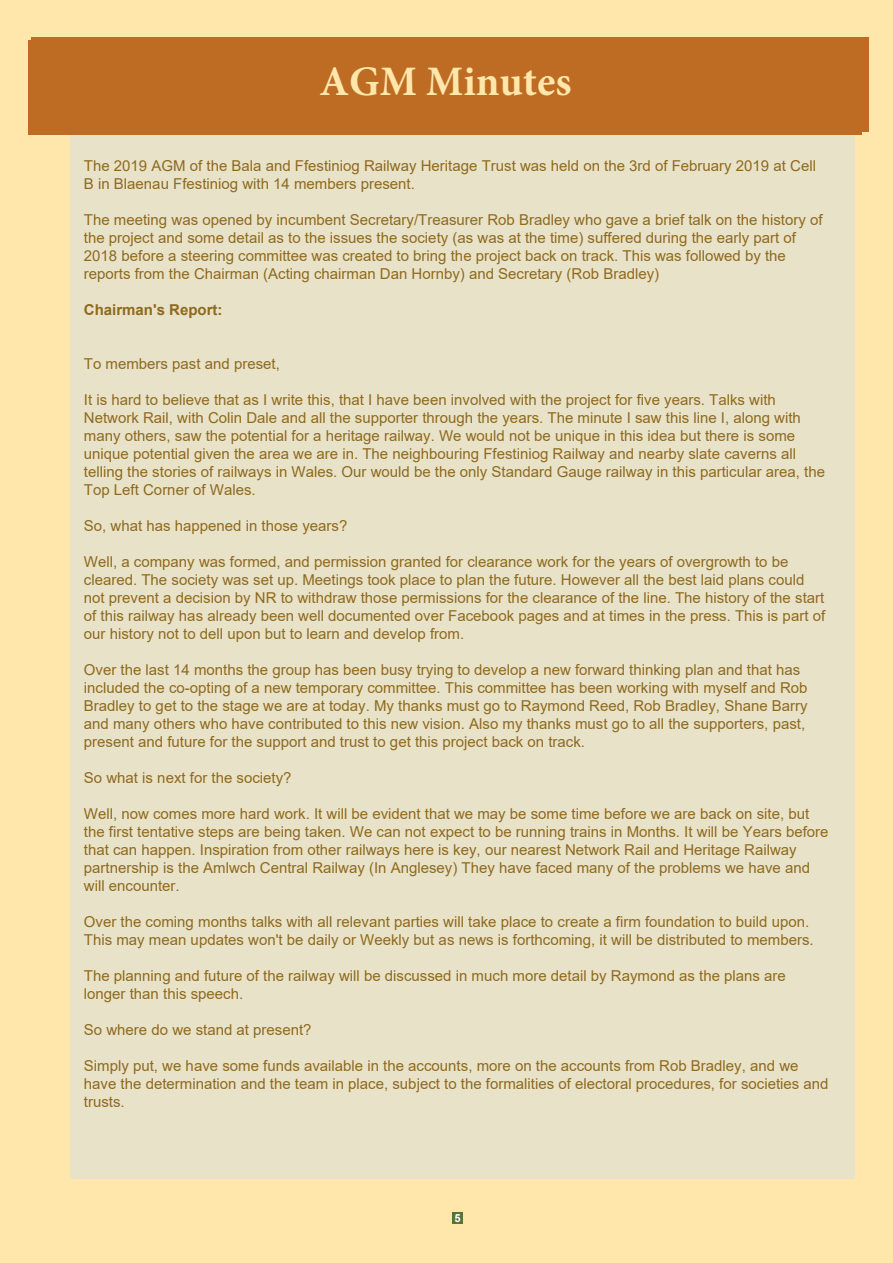
<style>
.page{position:relative;width:893px;height:1263px;background:#ffe7ab}
.page>*{position:absolute;margin:0;border:0;box-sizing:border-box;transform-origin:0 0}
.t1{font:700 42px "Minion Pro";color:#ffe7ab}
.t2{font:15px/18px "Arial";color:#8f691e}
.t3{font:700 15px "Arial";color:#8f691e}
.t4{font:700 11.25px "Arial";color:#fff}
</style>
<div class="page">
<div style="left:70px;top:83px;width:785px;height:1095px;background:#e8e3c8"></div>
<div style="left:452px;top:1212px;width:11px;height:11px;background:#577435"></div>
<div style="left:28px;top:40px;width:833px;height:94px;background:#be6c23"></div>
<div style="left:31px;top:37px;width:837px;height:94px;background:#be6c23"></div>
<h1 class="t1" style="left:320px;top:52px;width:254px">AGM Minutes</h1>
<p class="t2" style="left:84px;top:156px;width:733px">The 2019 AGM of the Bala and Ffestiniog Railway Heritage Trust was held on the 3rd of February 2019 at Cell<br>B in Blaenau Ffestiniog with 14 members present.</p>
<p class="t2" style="left:84px;top:210px;width:740px">The meeting was opened by incumbent Secretary/Treasurer Rob Bradley who gave a brief talk on the history of the project and some detail as to the issues the society (as was at the time) suffered during the early part of 2018 before a steering committee was created to bring the project back on track. This was followed by the reports from the Chairman (Acting chairman Dan Hornby) and Secretary (Rob Bradley)</p>
<p class="t3" style="left:84px;top:299px;width:140px">Chairman's Report:</p>
<p class="t2" style="left:84px;top:354px;width:197px">To members past and preset,</p>
<p class="t2" style="left:84px;top:390px;width:743px">It is hard to believe that as I write this, that I have been involved with the project for five years. Talks with Network Rail, with Colin Dale and all the supporter through the years. The minute I saw this line I, along with many others, saw the potential for a heritage railway. We would not be unique in this idea but there is some unique potential given the area we are in. The neighbouring Ffestiniog Railway and nearby slate caverns all telling the stories of railways in Wales. Our would be the only Standard Gauge railway in this particular area, the Top Left Corner of Wales.</p>
<p class="t2" style="left:84px;top:516px;width:265px">So, what has happened in those years?</p>
<p class="t2" style="left:84px;top:552px;width:743px">Well, a company was formed, and permission granted for clearance work for the years of overgrowth to be cleared. The society was set up. Meetings took place to plan the future. However all the best laid plans could not prevent a decision by NR to withdraw those permissions for the clearance of the line. The history of the start of this railway has already been well documented over Facebook pages and at times in the press. This is part of our history not to dell upon but to learn and develop from.</p>
<p class="t2" style="left:84px;top:660px;width:725px">Over the last 14 months the group has been busy trying to develop a new forward thinking plan and that has included the co-opting of a new temporary committee. This committee has been working with myself and Rob Bradley to get to the stage we are at today. My thanks must go to Raymond Reed, Rob Bradley, Shane Barry and many others who have contributed to this new vision. Also my thanks must go to all the supporters, past, present and future for the support and trust to get this project back on track.</p>
<p class="t2" style="left:84px;top:768px;width:209px">So what is next for the society?</p>
<p class="t2" style="left:84px;top:804px;width:746px">Well, now comes more hard work. It will be evident that we may be some time before we are back on site, but the first tentative steps are being taken. We can not expect to be running trains in Months. It will be Years before that can happen. Inspiration from other railways here is key, our nearest Network Rail and Heritage Railway partnership is the Amlwch Central Railway (In Anglesey) They have faced many of the problems we have and will encounter.</p>
<p class="t2" style="left:84px;top:912px;width:731px">Over the coming months talks with all relevant parties will take place to create a firm foundation to build upon.<br>This may mean updates won't be daily or Weekly but as news is forthcoming, it will be distributed to members.</p>
<p class="t2" style="left:84px;top:966px;width:703px">The planning and future of the railway will be discussed in much more detail by Raymond as the plans are longer than this speech.</p>
<p class="t2" style="left:84px;top:1020px;width:229px">So where do we stand at present?</p>
<p class="t2" style="left:84px;top:1056px;width:746px">Simply put, we have some funds available in the accounts, more on the accounts from Rob Bradley, and we have the determination and the team in place, subject to the formalities of electoral procedures, for societies and trusts.</p>
<p class="t4" style="left:454px;top:1210px;width:8px">5</p>
</div>
